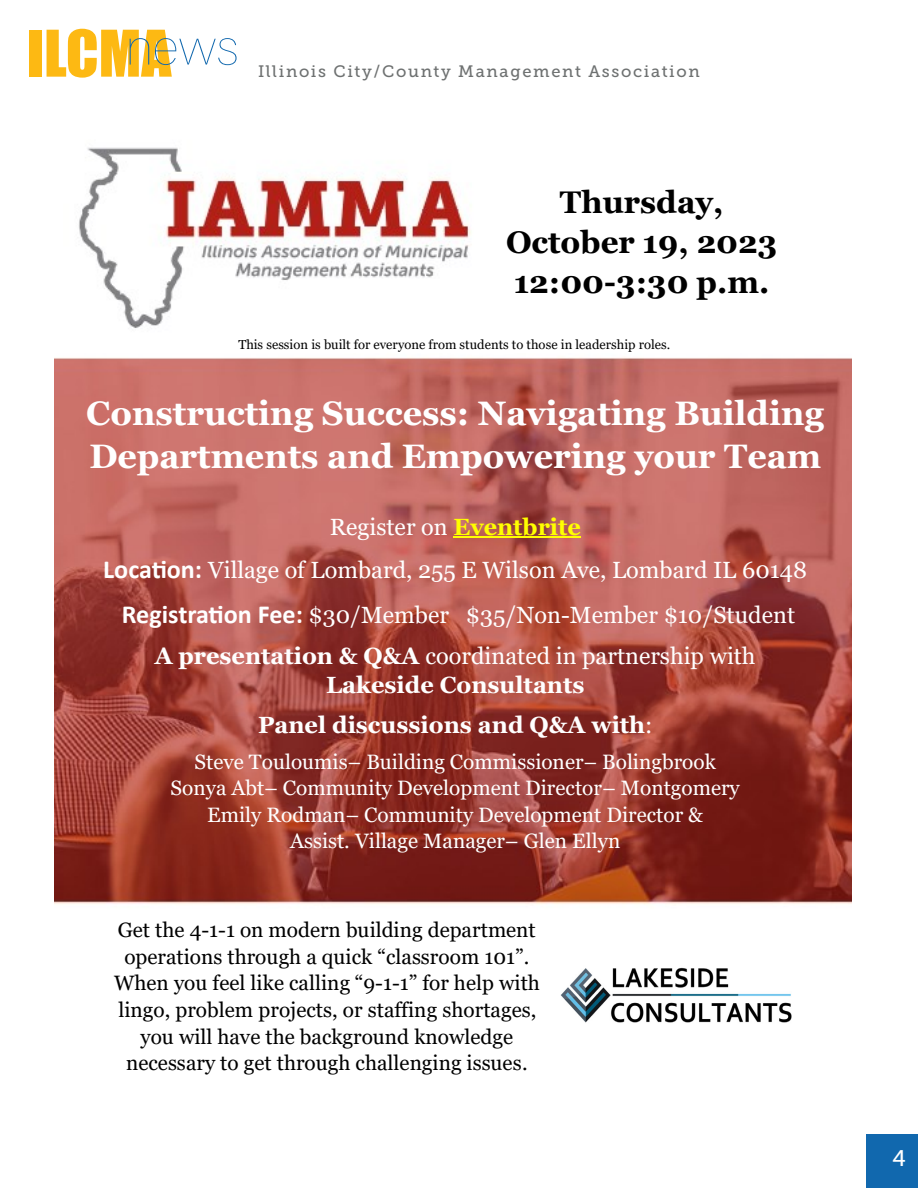
<style>
.page{position:relative;width:918px;height:1188px;background:#fff}
.page>*{position:absolute;margin:0;border:0;box-sizing:border-box;transform-origin:0 0}
.t1{font:59.4px "Impact";color:#fdb913}
.t2{font:700 33.9px/43.2px "Georgia";color:#fff}
.t3{font:700 31.2px/39.8px "Georgia";color:#000;text-align:center}
.t4{font:23.4px/43px "Georgia";color:#fff;text-align:center}
.t5{font:700 23.4px/39.9px "Georgia";color:#fff;text-align:center}
.t6{font:22.5px "Museo Slab 500";color:#fff}
.t7{font:20.85px/26.5px "Georgia";color:#000;text-align:center}
.t8{font:20.85px/26.5px "Georgia";color:#fff;text-align:center}
.t9{font:16.5px "Museo Slab 500";letter-spacing:.1em;color:#6e7171}
.t10{font:13.05px "Georgia";color:#000}
.s1{font-weight:700;color:#ff0}
.s2{font-family:"Calibri";font-weight:700;font-size:26.1px}
.s3{font-weight:700}
.s4{font-weight:400}
</style>
<div class="page">
<div style="left:866px;top:1134px;width:52px;height:54px;background:#1168ae"></div>
<img style="left:54px;top:147px;width:798px;height:758px">
<hr style="left:453px;top:536px;width:128px;height:2px;background:#ff0">
<img style="left:560px;top:967px;width:232px;height:56px">
<h1 class="t1" style="left:27px;top:7px;width:213px">ILCMA<sup>news</sup></h1>
<p class="t9" style="left:258px;top:63px;width:443px">Illinois City/County Management Association</p>
<h3 class="t3" style="left:506px;top:183px;width:273px">Thursday,<br>October 19, 2023<br>12:00-3:30 p.m.</h3>
<p class="t10" style="left:238px;top:336px;width:434px">This session is built for everyone from students to those in leadership roles.</p>
<h2 class="t2" style="left:86px;top:392px;width:739px">Constructing Success: Navigating Building<br>Departments and Empowering your Team</h2>
<p class="t4" style="left:103px;top:505px;width:705px">Register on <span class="s1">Eventbrite<br></span><span class="s2">Location:</span> Village of Lombard, 255 E Wilson Ave, Lombard IL 60148</p>
<p class="t4" style="left:122px;top:595px;width:675px;line-height:40.3px"><span class="s2">Registration Fee:</span> $30/Member $35/Non-Member $10/Student<br><span class="s3">A presentation &amp; Q&amp;A</span> coordinated in partnership with</p>
<p class="t5" style="left:258px;top:665px;width:396px">Lakeside Consultants<br>Panel discussions and Q&amp;A with<span class="s4">:</span></p>
<p class="t8" style="left:171px;top:749px;width:571px">Steve Touloumis– Building Commissioner– Bolingbrook Sonya Abt– Community Development Director– Montgomery Emily Rodman– Community Development Director &amp;<br>Assist. Village Manager– Glen Ellyn</p>
<p class="t7" style="left:114px;top:917px;width:427px">Get the 4-1-1 on modern building department operations through a quick “classroom 101”.<br>When you feel like calling “9-1-1” for help with lingo, problem projects, or staffing shortages, you will have the background knowledge necessary to get through challenging issues.</p>
<p class="t6" style="left:893px;top:1146px;width:15px">4</p>
</div>
